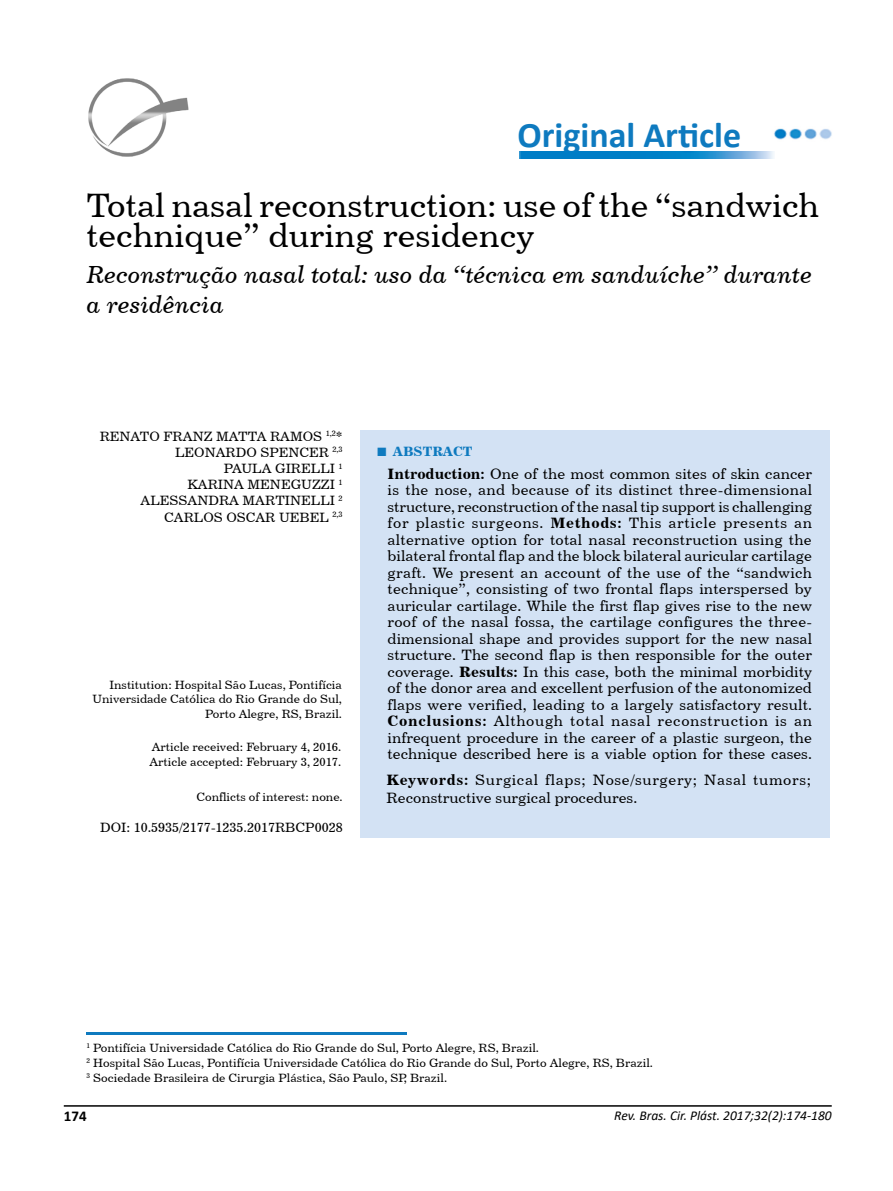
<style>
.page{position:relative;width:893px;height:1191px;background:#fff}
.page>*{position:absolute;margin:0;border:0;box-sizing:border-box;transform-origin:0 0}
.t1{font:700 36px "Calibri";color:#0e7abf}
.t2{font:33.75px/30px "Century 731 BT Roman A";letter-spacing:-.005em;color:#000}
.t3{font:24.75px/30px "Century 731 BT Italic A";color:#000}
.t4{font:15px/16.5px "Century 731 BT Roman A";color:#000;text-align:justify}
.t5{font:15px/18px "Century 731 BT Roman A";letter-spacing:.02em;color:#000}
.t6{font:700 15px "Calibri";color:#000}
.t7{font:13.5px/16.2px "Century 731 BT Roman A";color:#000;text-align:right}
.t8{font:italic 13.5px "Calibri";color:#000}
.t9{font:13.5px "Century 731 BT Bold A";color:#0e7abf}
.t10{font:12px/14.4px "Century 731 BT Roman A";color:#000}
.s1{font-family:"Times New Roman";font-weight:700;font-size:18px}
.s2{font-family:"Century 731 BT Bold A"}
</style>
<div class="page">
<hr style="left:64px;top:1105px;width:768px;height:1px;background:#000">
<img style="left:88px;top:78px;width:101px;height:79px">
<div style="left:360px;top:430px;width:470px;height:408px;background:#d3e2f4"></div>
<hr style="left:86px;top:1032px;width:321px;height:2px;background:#0e7abf">
<img style="left:774px;top:128px;width:58px;height:12px">
<img style="left:520px;top:151px;width:254px;height:8px">
<h1 class="t1" style="left:517px;top:109px;width:225px">Original Article</h1>
<h2 class="t2" style="left:86px;top:189px;width:734px">Total nasal reconstruction: use of the “sandwich technique” during residency</h2>
<h3 class="t3" style="left:87px;top:258px;width:727px">Reconstrução nasal total: uso da “técnica em sanduíche” durante a residência</h3>
<p class="t7" style="left:100px;top:427px;width:245px">RENATO FRANZ MATTA RAMOS <sup>1,2</sup>*<br>LEONARDO SPENCER <sup>2,3<br></sup>PAULA GIRELLI <sup>1<br></sup>KARINA MENEGUZZI <sup>1<br></sup>ALESSANDRA MARTINELLI <sup>2<br></sup>CARLOS OSCAR UEBEL <sup>2,3</sup></p>
<p class="t10" style="left:92px;top:677px;width:251px;text-align:right">Institution: Hospital São Lucas, Pontifícia<br>Universidade Católica do Rio Grande do Sul,<br>Porto Alegre, RS, Brazil.</p>
<p class="t10" style="left:149px;top:740px;width:193px">Article received: February 4, 2016.<br>Article accepted: February 3, 2017.</p>
<p class="t10" style="left:196px;top:789px;width:148px">Conflicts of interest: none.</p>
<p class="t7" style="left:100px;top:819px;width:244px">DOI: 10.5935/2177-1235.2017RBCP0028</p>
<p class="t9" style="left:376px;top:443px;width:98px"><span class="s1">■</span> ABSTRACT</p>
<p class="t4" style="left:388px;top:465px;width:426px"><span class="s2">Introduction:</span> One of the most common sites of skin cancer is the nose, and because of its distinct three-dimensional structure, reconstruction of the nasal tip support is challenging for plastic surgeons. <span class="s2">Methods:</span> This article presents an alternative option for total nasal reconstruction using the bilateral frontal flap and the block bilateral auricular cartilage graft. We present an account of the use of the “sandwich technique”, consisting of two frontal flaps interspersed by auricular cartilage. While the first flap gives rise to the new roof of the nasal fossa, the cartilage configures the three&shy;dimensional shape and provides support for the new nasal structure. The second flap is then responsible for the outer coverage. <span class="s2">Results:</span> In this case, both the minimal morbidity of the donor area and excellent perfusion of the autonomized flaps were verified, leading to a largely satisfactory result.<br><span class="s2">Conclusions:</span> Although total nasal reconstruction is an infrequent procedure in the career of a plastic surgeon, the technique described here is a viable option for these cases.</p>
<p class="t5" style="left:387px;top:770px;width:426px"><span class="s2">Keywords:</span> Surgical flaps; Nose/surgery; Nasal tumors;<br>Reconstructive surgical procedures.</p>
<p class="t10" style="left:86px;top:1040px;width:568px;line-height:15px"><sup>1</sup> Pontifícia Universidade Católica do Rio Grande do Sul, Porto Alegre, RS, Brazil.<br><sup>2</sup> Hospital São Lucas, Pontifícia Universidade Católica do Rio Grande do Sul, Porto Alegre, RS, Brazil.<br><sup>3</sup> Sociedade Brasileira de Cirurgia Plástica, São Paulo, SP, Brazil.</p>
<p class="t6" style="left:64px;top:1105px;width:24px">174</p>
<p class="t8" style="left:614px;top:1106px;width:219px">Rev. Bras. Cir. Plást. 2017;32(2):174-180</p>
</div>
